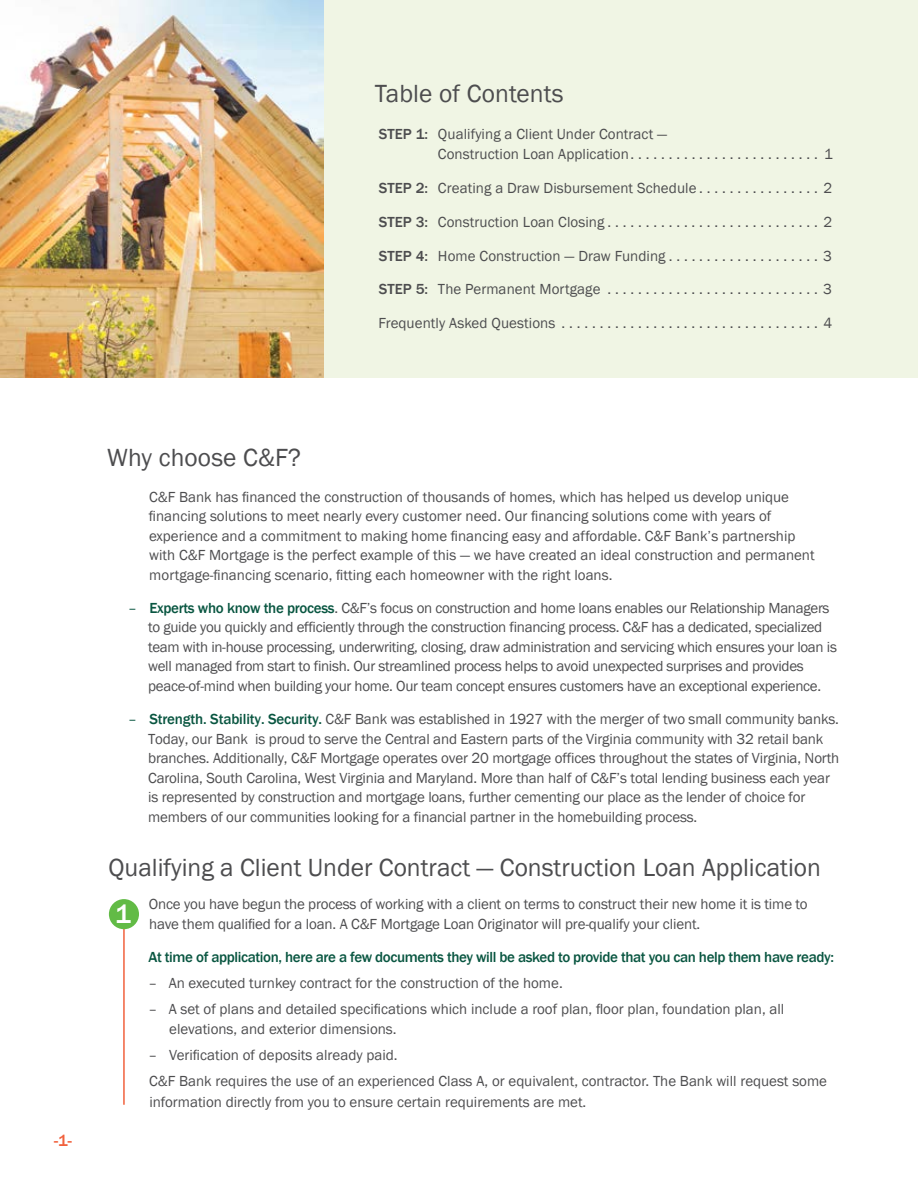
<style>
.page{position:relative;width:918px;height:1188px;background:#fff}
.page>*{position:absolute;margin:0;border:0;box-sizing:border-box;transform-origin:0 0}
.t1{font:500 27px "Franklin Gothic";color:#fff}
.t2{font:25.5px "Franklin Gothic";color:#4d4d4f}
.t3{font:500 16.5px "Franklin Gothic";color:#f1613d}
.t4{font:15px/19.5px "Franklin Gothic";letter-spacing:-.01em;color:#4d4d4f}
.t5{font:500 15px "Franklin Gothic";letter-spacing:-.025em;color:#095641}
.s1{font-weight:500}
.s2{color:#095641}
.s3{font-weight:500;color:#095641}
</style>
<div class="page">
<div style="left:0;top:0;width:918px;height:378px;background:#f0f5e4"></div>
<img style="left:0;top:0;width:324px;height:378px">
<hr style="left:123px;top:906px;width:2px;height:199px;background:#f1613d">
<div style="left:109px;top:899px;width:30px;height:30px;background:#62bb46;border-radius:50%"></div>
<h2 class="t2" style="left:375px;top:78px;width:190px">Table of Contents</h2>
<p class="t4" style="left:438px;top:124px;width:231px;line-height:20.2px;text-indent:-59px"><span class="s1">STEP 1:</span> Qualifying a Client Under Contract —<br>Construction Loan Application..........................</p>
<p class="t4" style="left:824px;top:145px;width:10px">1</p>
<p class="t4" style="left:379px;top:179px;width:323px"><span class="s1">STEP 2:</span> Creating a Draw Disbursement Schedule.................</p>
<p class="t4" style="left:824px;top:179px;width:10px">2</p>
<p class="t4" style="left:379px;top:212px;width:231px"><span class="s1">STEP 3:</span> Construction Loan Closing.............................</p>
<p class="t4" style="left:824px;top:212px;width:10px">2</p>
<p class="t4" style="left:379px;top:246px;width:292px"><span class="s1">STEP 4:</span> Home Construction — Draw Funding.....................</p>
<p class="t4" style="left:823px;top:246px;width:10px">3</p>
<p class="t4" style="left:379px;top:280px;width:230px"><span class="s1">STEP 5:</span> The Permanent Mortgage .............................</p>
<p class="t4" style="left:823px;top:280px;width:10px">3</p>
<p class="t4" style="left:379px;top:314px;width:184px">Frequently Asked Questions...................................</p>
<p class="t4" style="left:824px;top:314px;width:10px">4</p>
<p class="t3" style="left:54px;top:1131px;width:19px">-1-</p>
<h2 class="t2" style="left:107px;top:441px;width:196px">Why choose C&amp;F?</h2>
<p class="t4" style="left:149px;top:487px;width:667px">C&amp;F Bank has financed the construction of thousands of homes, which has helped us develop unique financing solutions to meet nearly every customer need. Our financing solutions come with years of experience and a commitment to making home financing easy and affordable. C&amp;F Bank’s partnership with C&amp;F Mortgage is the perfect example of this — we have created an ideal construction and permanent mortgage-financing scenario, fitting each homeowner with the right loans.</p>
<p class="t4" style="left:148px;top:598px;width:690px;text-indent:-20px"><span class="s2">–</span> <span class="s3">Experts who know the process</span>. C&amp;F’s focus on construction and home loans enables our Relationship Managers to guide you quickly and efficiently through the construction financing process. C&amp;F has a dedicated, specialized team with in-house processing, underwriting, closing, draw administration and servicing which ensures your loan is well managed from start to finish. Our streamlined process helps to avoid unexpected surprises and provides peace-of-mind when building your home. Our team concept ensures customers have an exceptional experience.</p>
<p class="t4" style="left:148px;top:709px;width:693px;text-indent:-20px"><span class="s2">–</span> <span class="s3">Strength. Stability. Security.</span> C&amp;F Bank was established in 1927 with the merger of two small community banks.<br>Today, our Bank is proud to serve the Central and Eastern parts of the Virginia community with 32 retail bank branches. Additionally, C&amp;F Mortgage operates over 20 mortgage offices throughout the states of Virginia, North Carolina, South Carolina, West Virginia and Maryland. More than half of C&amp;F’s total lending business each year is represented by construction and mortgage loans, further cementing our place as the lender of choice for members of our communities looking for a financial partner in the homebuilding process.</p>
<h2 class="t2" style="left:108px;top:852px;width:714px">Qualifying a Client Under Contract — Construction Loan Application</h2>
<p class="t4" style="left:149px;top:895px;width:660px">Once you have begun the process of working with a client on terms to construct their new home it is time to have them qualified for a loan. A C&amp;F Mortgage Loan Originator will pre-qualify your client.</p>
<p class="t5" style="left:148px;top:947px;width:687px">At time of application, here are a few documents they will be asked to provide that you can help them have ready:</p>
<p class="t4" style="left:149px;top:974px;width:416px">– An executed turnkey contract for the construction of the home.</p>
<p class="t4" style="left:169px;top:1000px;width:617px;text-indent:-21px">– A set of plans and detailed specifications which include a roof plan, floor plan, foundation plan, all elevations, and exterior dimensions.</p>
<p class="t4" style="left:149px;top:1042px;width:680px;line-height:26.2px">– Verification of deposits already paid.<br>C&amp;F Bank requires the use of an experienced Class A, or equivalent, contractor. The Bank will request some</p>
<p class="t4" style="left:149px;top:1092px;width:438px">information directly from you to ensure certain requirements are met.</p>
<h1 class="t1" style="left:115px;top:897px;width:17px">1</h1>
</div>
